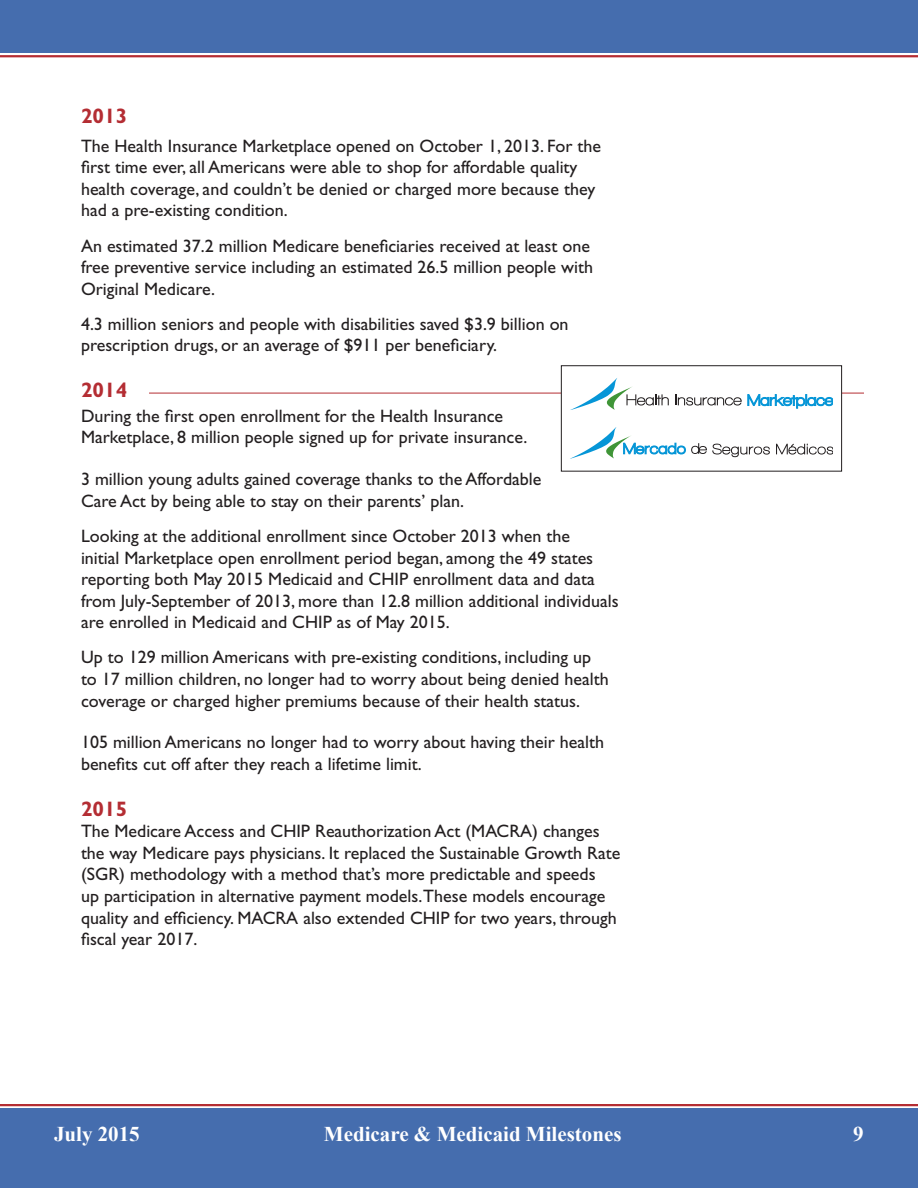
<style>
.page{position:relative;width:918px;height:1188px;background:#fff}
.page>*{position:absolute;margin:0;border:0;box-sizing:border-box;transform-origin:0 0}
.t1{font:700 21px "Times New Roman";color:#fff}
.t2{font:700 21px "Gill Sans Std";color:#b42d33}
.t3{font:18px/21.6px "Gill Sans Std";color:#231f20}
</style>
<div class="page">
<div style="left:0;top:1108px;width:918px;height:80px;background:#456dae"></div>
<div style="left:0;top:0;width:918px;height:52px;background:#456dae"></div>
<hr style="left:0;top:55px;width:918px;height:2px;background:#b42d33">
<hr style="left:0;top:1104px;width:918px;height:2px;background:#b42d33">
<hr style="left:149px;top:393px;width:715px;height:1px;background:#b42d33">
<div style="left:561px;top:366px;width:281px;height:105px;background:#fff"></div>
<svg style="left:572px;top:379px;width:97px;height:30px"></svg>
<svg style="left:676px;top:394px;width:66px;height:12px"></svg>
<svg style="left:748px;top:394px;width:84px;height:15px"></svg>
<svg style="left:571px;top:428px;width:199px;height:30px"></svg>
<svg style="left:776px;top:444px;width:56px;height:11px"></svg>
<h2 class="t2" style="left:81px;top:104px;width:48px">2013</h2>
<p class="t3" style="left:81px;top:135px;width:522px">The Health Insurance Marketplace opened on October 1, 2013. For the first time ever, all Americans were able to shop for affordable quality health coverage, and couldn’t be denied or charged more because they had a pre-existing condition.</p>
<p class="t3" style="left:81px;top:235px;width:514px">An estimated 37.2 million Medicare beneficiaries received at least one free preventive service including an estimated 26.5 million people with<br>Original Medicare.</p>
<p class="t3" style="left:81px;top:313px;width:489px">4.3 million seniors and people with disabilities saved $3.9 billion on prescription drugs, or an average of $911 per beneficiary.</p>
<h2 class="t2" style="left:81px;top:377px;width:48px">2014</h2>
<p class="t3" style="left:81px;top:405px;width:448px">During the first open enrollment for the Health Insurance<br>Marketplace, 8 million people signed up for private insurance.</p>
<p class="t3" style="left:81px;top:468px;width:462px">3 million young adults gained coverage thanks to the Affordable<br>Care Act by being able to stay on their parents’ plan.</p>
<p class="t3" style="left:81px;top:525px;width:539px">Looking at the additional enrollment since October 2013 when the<br>initial Marketplace open enrollment period began, among the 49 states reporting both May 2015 Medicaid and CHIP enrollment data and data from July-September of 2013, more than 12.8 million additional individuals are enrolled in Medicaid and CHIP as of May 2015.</p>
<p class="t3" style="left:81px;top:647px;width:529px">Up to 129 million Americans with pre-existing conditions, including up to 17 million children, no longer had to worry about being denied health coverage or charged higher premiums because of their health status.</p>
<p class="t3" style="left:81px;top:732px;width:525px">105 million Americans no longer had to worry about having their health benefits cut off after they reach a lifetime limit.</p>
<h2 class="t2" style="left:81px;top:796px;width:48px">2015</h2>
<p class="t3" style="left:81px;top:820px;width:541px">The Medicare Access and CHIP Reauthorization Act (MACRA) changes the way Medicare pays physicians. It replaced the Sustainable Growth Rate (SGR) methodology with a method that’s more predictable and speeds<br>up participation in alternative payment models.These models encourage quality and efficiency. MACRA also extended CHIP for two years, through fiscal year 2017.</p>
<p class="t1" style="left:54px;top:1120px;width:87px">July 2015</p>
<p class="t1" style="left:324px;top:1120px;width:299px">Medicare &amp; Medicaid Milestones</p>
<p class="t1" style="left:853px;top:1120px;width:12px">9</p>
</div>
